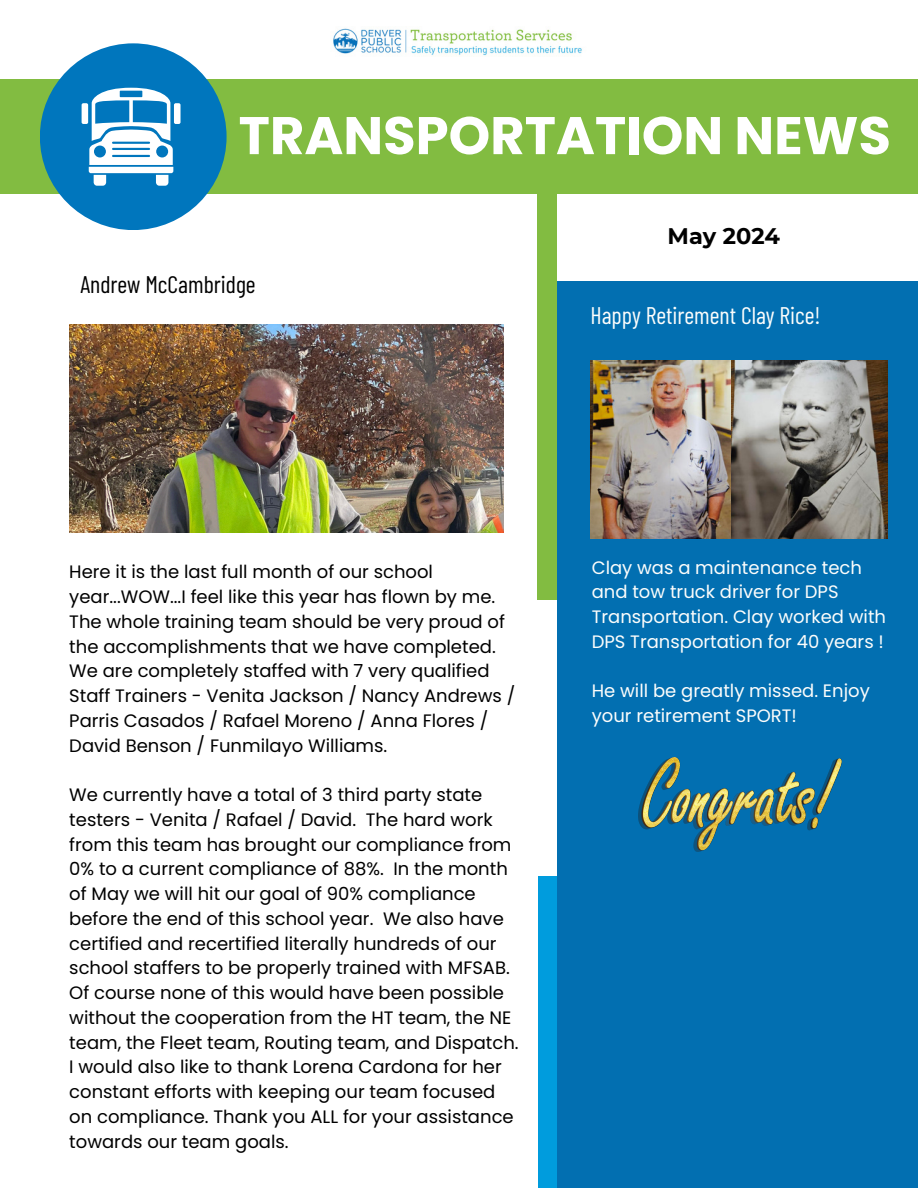
<style>
.page{position:relative;width:918px;height:1188px;background:#fff}
.page>*{position:absolute;margin:0;border:0;box-sizing:border-box;transform-origin:0 0}
.t1{font:700 52.95px "Poppins";color:#fff}
.t2{font:24px "Barlow Condensed";color:#fcfdfc}
.t3{font:24px "Barlow Condensed";color:#000}
.t4{font:700 22.5px "Montserrat";color:#000}
.t5{font:18px/24.8px "Poppins";color:#000}
.t6{font:18px/24.8px "Poppins";color:#fcfdfc}
</style>
<div class="page">
<div style="left:0;top:80px;width:918px;height:114px;background:#82bc41"></div>
<div style="left:40px;top:43px;width:187px;height:187px;background:#0076bd;border-radius:50%"></div>
<img style="left:333px;top:28px;width:249px;height:28px">
<svg style="left:89px;top:88px;width:84px;height:98px"></svg>
<div style="left:82px;top:103px;width:6px;height:21px;background:#fff;border-radius:2px"></div>
<div style="left:174px;top:103px;width:7px;height:21px;background:#fff;border-radius:2px"></div>
<div style="left:557px;top:281px;width:361px;height:907px;background:#026fb1"></div>
<div style="left:539px;top:876px;width:18px;height:312px;background:#009cdd"></div>
<div style="left:537px;top:194px;width:20px;height:406px;background:#82bc41"></div>
<img style="left:69px;top:325px;width:435px;height:208px">
<img style="left:590px;top:360px;width:142px;height:178px">
<img style="left:732px;top:360px;width:155px;height:178px">
<img style="left:638px;top:757px;width:204px;height:95px">
<p class="t1" style="left:239px;top:99px;width:654px">TRANSPORTATION NEWS</p>
<h2 class="t3" style="left:80px;top:269px;width:177px">Andrew McCambridge</h2>
<h1 class="t4" style="left:668px;top:222px;width:114px">May 2024</h1>
<p class="t2" style="left:590px;top:300px;width:232px">Happy Retirement Clay Rice!</p>
<h3 class="t5" style="left:69px;top:560px;width:448px">Here it is the last full month of our school year...WOW...I feel like this year has flown by me.<br>The whole training team should be very proud of the accomplishments that we have completed.<br>We are completely staffed with 7 very qualified Staff Trainers - Venita Jackson / Nancy Andrews / Parris Casados / Rafael Moreno / Anna Flores / David Benson / Funmilayo Williams.</h3>
<h3 class="t5" style="left:69px;top:782px;width:451px">We currently have a total of 3 third party state testers - Venita / Rafael / David. The hard work from this team has brought our compliance from 0% to a current compliance of 88%. In the month of May we will hit our goal of 90% compliance before the end of this school year. We also have certified and recertified literally hundreds of our school staffers to be properly trained with MFSAB.<br>Of course none of this would have been possible without the cooperation from the HT team, the NE team, the Fleet team, Routing team, and Dispatch.<br>I would also like to thank Lorena Cardona for her constant efforts with keeping our team focused on compliance. Thank you ALL for your assistance towards our team goals.</h3>
<p class="t6" style="left:592px;top:555px;width:296px">Clay was a maintenance tech and tow truck driver for DPS<br>Transportation. Clay worked with<br>DPS Transportation for 40 years !</p>
<p class="t6" style="left:592px;top:679px;width:280px">He will be greatly missed. Enjoy your retirement SPORT!</p>
</div>
